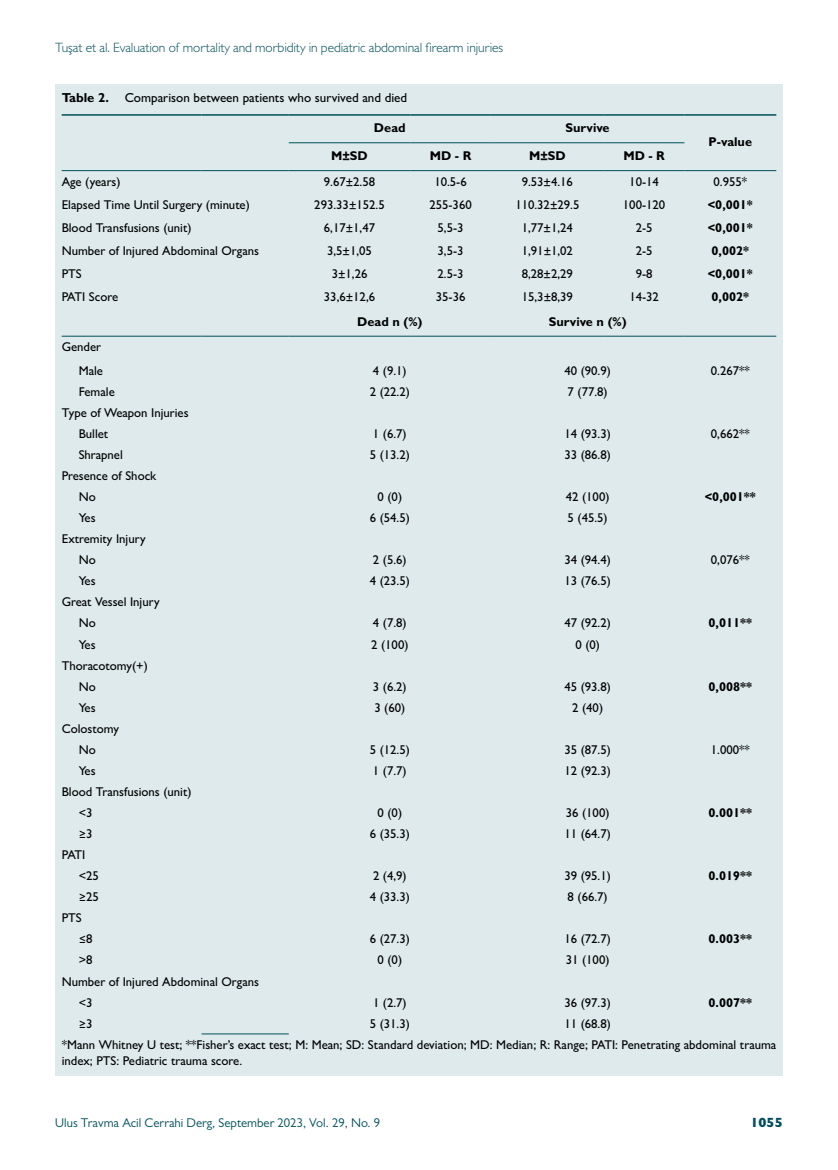
<style>
.page{position:relative;width:838px;height:1170px;background:#fff}
.page>*{position:absolute;margin:0;border:0;box-sizing:border-box;transform-origin:0 0}
.t1{font:300 13.5px "Gill Sans MT Pro";letter-spacing:-.005em;color:#004f5a}
.t2{font:800 13.5px "Gill Sans MT Pro";color:#004f5a}
.t3{font:500 13.05px "Gill Sans MT Pro";color:#000}
.t4{font:500 12.75px/21px "Gill Sans MT Pro";color:#000}
.t5{font:700 12.75px "Gill Sans MT Pro";color:#000}
.t6{font:12.75px "Gill Sans MT Pro";color:#004f5a}
.s1{font-weight:700}
</style>
<div class="page">
<div style="left:55px;top:85px;width:727px;height:991px;background:#deeaec"></div>
<hr style="left:289px;top:142px;width:121px;height:1px;background:#004f5a">
<hr style="left:62px;top:170px;width:139px;height:1px;background:#004f5a">
<hr style="left:201px;top:170px;width:88px;height:1px;background:#004f5a">
<hr style="left:289px;top:170px;width:121px;height:1px;background:#004f5a">
<hr style="left:410px;top:170px;width:81px;height:1px;background:#004f5a">
<hr style="left:491px;top:170px;width:113px;height:1px;background:#004f5a">
<hr style="left:604px;top:170px;width:80px;height:1px;background:#004f5a">
<hr style="left:684px;top:170px;width:92px;height:1px;background:#004f5a">
<hr style="left:62px;top:114px;width:139px;height:2px;background:#004f5a">
<hr style="left:201px;top:114px;width:88px;height:2px;background:#004f5a">
<hr style="left:289px;top:114px;width:121px;height:2px;background:#004f5a">
<hr style="left:410px;top:114px;width:81px;height:2px;background:#004f5a">
<hr style="left:491px;top:114px;width:113px;height:2px;background:#004f5a">
<hr style="left:604px;top:114px;width:80px;height:2px;background:#004f5a">
<hr style="left:684px;top:114px;width:92px;height:2px;background:#004f5a">
<hr style="left:410px;top:142px;width:81px;height:1px;background:#004f5a">
<hr style="left:491px;top:142px;width:113px;height:1px;background:#004f5a">
<hr style="left:201px;top:1033px;width:88px;height:1px;background:#004f5a">
<hr style="left:604px;top:142px;width:80px;height:1px;background:#004f5a">
<hr style="left:62px;top:336px;width:139px;height:1px;background:#004f5a">
<hr style="left:201px;top:336px;width:88px;height:1px;background:#004f5a">
<hr style="left:289px;top:336px;width:121px;height:1px;background:#004f5a">
<hr style="left:410px;top:336px;width:81px;height:1px;background:#004f5a">
<hr style="left:491px;top:336px;width:113px;height:1px;background:#004f5a">
<hr style="left:604px;top:336px;width:80px;height:1px;background:#004f5a">
<hr style="left:684px;top:336px;width:92px;height:1px;background:#004f5a">
<p class="t1" style="left:55px;top:39px;width:449px">Tuşat et al. Evaluation of mortality and morbidity in pediatric abdominal firearm injuries</p>
<p class="t3" style="left:62px;top:90px;width:347px"><span class="s1">Table 2.</span> Comparison between patients who survived and died</p>
<p class="t5" style="left:374px;top:120px;width:33px">Dead</p>
<p class="t5" style="left:565px;top:120px;width:46px">Survive</p>
<p class="t5" style="left:331px;top:148px;width:38px">M±SD</p>
<p class="t5" style="left:430px;top:148px;width:43px">MD - R</p>
<p class="t5" style="left:529px;top:148px;width:38px">M±SD</p>
<p class="t5" style="left:623px;top:148px;width:43px">MD - R</p>
<p class="t5" style="left:708px;top:134px;width:45px">P-value</p>
<p class="t4" style="left:62px;top:171px;width:60px">Age (years)</p>
<p class="t4" style="left:324px;top:171px;width:53px">9.67±2.58</p>
<p class="t4" style="left:434px;top:171px;width:34px">10.5-6</p>
<p class="t4" style="left:521px;top:171px;width:53px">9.53±4.16</p>
<p class="t4" style="left:629px;top:171px;width:31px">10-14</p>
<p class="t4" style="left:713px;top:171px;width:35px">0.955*</p>
<p class="t4" style="left:62px;top:194px;width:190px">Elapsed Time Until Surgery (minute)</p>
<p class="t4" style="left:314px;top:194px;width:72px">293.33±152.5</p>
<p class="t4" style="left:429px;top:194px;width:44px">255-360</p>
<p class="t4" style="left:515px;top:194px;width:66px">110.32±29.5</p>
<p class="t4" style="left:623px;top:194px;width:44px">100-120</p>
<p class="t5" style="left:708px;top:196px;width:47px">&lt;0,001*</p>
<p class="t4" style="left:62px;top:217px;width:131px">Blood Transfusions (unit)</p>
<p class="t4" style="left:324px;top:217px;width:53px">6,17±1,47</p>
<p class="t4" style="left:437px;top:217px;width:28px">5,5-3</p>
<p class="t4" style="left:522px;top:217px;width:53px">1,77±1,24</p>
<p class="t4" style="left:635px;top:217px;width:18px">2-5</p>
<p class="t5" style="left:708px;top:219px;width:47px">&lt;0,001*</p>
<p class="t4" style="left:62px;top:240px;width:199px">Number of Injured Abdominal Organs</p>
<p class="t4" style="left:327px;top:240px;width:46px">3,5±1,05</p>
<p class="t4" style="left:437px;top:240px;width:28px">3,5-3</p>
<p class="t4" style="left:522px;top:240px;width:53px">1,91±1,02</p>
<p class="t4" style="left:635px;top:240px;width:18px">2-5</p>
<p class="t5" style="left:711px;top:242px;width:39px">0,002*</p>
<p class="t4" style="left:62px;top:263px;width:22px">PTS</p>
<p class="t4" style="left:332px;top:262px;width:37px">3±1,26</p>
<p class="t4" style="left:437px;top:262px;width:28px">2.5-3</p>
<p class="t4" style="left:522px;top:262px;width:53px">8,28±2,29</p>
<p class="t4" style="left:635px;top:262px;width:18px">9-8</p>
<p class="t5" style="left:708px;top:265px;width:47px">&lt;0,001*</p>
<p class="t4" style="left:62px;top:286px;width:58px">PATI Score</p>
<p class="t4" style="left:324px;top:285px;width:53px">33,6±12,6</p>
<p class="t4" style="left:436px;top:285px;width:31px">35-36</p>
<p class="t4" style="left:522px;top:285px;width:53px">15,3±8,39</p>
<p class="t4" style="left:629px;top:285px;width:31px">14-32</p>
<p class="t5" style="left:711px;top:288px;width:39px">0,002*</p>
<p class="t5" style="left:357px;top:313px;width:67px">Dead n (%)</p>
<p class="t5" style="left:548px;top:313px;width:79px">Survive n (%)</p>
<p class="t4" style="left:62px;top:335px;width:43px;line-height:23.5px;text-align:right">Gender<br>Male</p>
<p class="t4" style="left:373px;top:360px;width:35px">4 (9.1)</p>
<p class="t4" style="left:564px;top:360px;width:48px">40 (90.9)</p>
<p class="t4" style="left:711px;top:360px;width:40px">0.267**</p>
<p class="t4" style="left:79px;top:381px;width:38px">Female</p>
<p class="t4" style="left:370px;top:381px;width:42px">2 (22.2)</p>
<p class="t4" style="left:567px;top:381px;width:42px">7 (77.8)</p>
<p class="t4" style="left:79px;top:402px;width:111px;text-indent:-17px">Type of Weapon Injuries<br>Bullet</p>
<p class="t4" style="left:373px;top:423px;width:35px">1 (6.7)</p>
<p class="t4" style="left:564px;top:423px;width:48px">14 (93.3)</p>
<p class="t4" style="left:711px;top:423px;width:40px">0,662**</p>
<p class="t4" style="left:79px;top:444px;width:46px">Shrapnel</p>
<p class="t4" style="left:370px;top:444px;width:42px">5 (13.2)</p>
<p class="t4" style="left:564px;top:444px;width:48px">33 (86.8)</p>
<p class="t4" style="left:79px;top:465px;width:79px;text-indent:-17px">Presence of Shock<br>No</p>
<p class="t4" style="left:377px;top:486px;width:26px">0 (0)</p>
<p class="t4" style="left:566px;top:486px;width:45px">42 (100)</p>
<p class="t5" style="left:705px;top:489px;width:52px">&lt;0,001**</p>
<p class="t4" style="left:79px;top:507px;width:18px">Yes</p>
<p class="t4" style="left:370px;top:507px;width:42px">6 (54.5)</p>
<p class="t4" style="left:567px;top:507px;width:42px">5 (45.5)</p>
<p class="t4" style="left:79px;top:528px;width:68px;text-indent:-17px">Extremity Injury<br>No</p>
<p class="t4" style="left:373px;top:549px;width:35px">2 (5.6)</p>
<p class="t4" style="left:564px;top:549px;width:48px">34 (94.4)</p>
<p class="t4" style="left:711px;top:549px;width:40px">0,076**</p>
<p class="t4" style="left:79px;top:570px;width:18px">Yes</p>
<p class="t4" style="left:370px;top:570px;width:42px">4 (23.5)</p>
<p class="t4" style="left:564px;top:570px;width:48px">13 (76.5)</p>
<p class="t4" style="left:79px;top:591px;width:82px;text-indent:-17px">Great Vessel Injury<br>No</p>
<p class="t4" style="left:373px;top:612px;width:35px">4 (7.8)</p>
<p class="t4" style="left:564px;top:612px;width:48px">47 (92.2)</p>
<p class="t5" style="left:708px;top:615px;width:45px">0,011**</p>
<p class="t4" style="left:79px;top:633px;width:18px">Yes</p>
<p class="t4" style="left:371px;top:633px;width:39px">2 (100)</p>
<p class="t4" style="left:575px;top:633px;width:26px">0 (0)</p>
<p class="t4" style="left:79px;top:654px;width:71px;text-indent:-17px">Thoracotomy(+)<br>No</p>
<p class="t4" style="left:373px;top:675px;width:35px">3 (6.2)</p>
<p class="t4" style="left:564px;top:675px;width:48px">45 (93.8)</p>
<p class="t5" style="left:708px;top:678px;width:45px">0,008**</p>
<p class="t4" style="left:79px;top:696px;width:18px">Yes</p>
<p class="t4" style="left:374px;top:696px;width:32px">3 (60)</p>
<p class="t4" style="left:572px;top:696px;width:32px">2 (40)</p>
<p class="t4" style="left:62px;top:717px;width:59px;text-align:center">Colostomy<br>No</p>
<p class="t4" style="left:370px;top:738px;width:42px">5 (12.5)</p>
<p class="t4" style="left:564px;top:738px;width:48px">35 (87.5)</p>
<p class="t4" style="left:711px;top:738px;width:40px">1.000**</p>
<p class="t4" style="left:79px;top:760px;width:18px">Yes</p>
<p class="t4" style="left:373px;top:760px;width:35px">1 (7.7)</p>
<p class="t4" style="left:564px;top:760px;width:48px">12 (92.3)</p>
<p class="t4" style="left:79px;top:781px;width:114px;text-indent:-17px">Blood Transfusions (unit) &lt;3</p>
<p class="t4" style="left:377px;top:802px;width:26px">0 (0)</p>
<p class="t4" style="left:566px;top:802px;width:45px">36 (100)</p>
<p class="t5" style="left:708px;top:804px;width:45px">0.001**</p>
<p class="t4" style="left:79px;top:823px;width:15px">≥3</p>
<p class="t4" style="left:370px;top:823px;width:42px">6 (35.3)</p>
<p class="t4" style="left:564px;top:823px;width:48px">11 (64.7)</p>
<p class="t4" style="left:79px;top:844px;width:22px;text-indent:-17px">PATI &lt;25</p>
<p class="t4" style="left:373px;top:865px;width:35px">2 (4,9)</p>
<p class="t4" style="left:564px;top:865px;width:48px">39 (95.1)</p>
<p class="t5" style="left:708px;top:867px;width:45px">0.019**</p>
<p class="t4" style="left:79px;top:886px;width:22px">≥25</p>
<p class="t4" style="left:370px;top:886px;width:42px">4 (33.3)</p>
<p class="t4" style="left:567px;top:886px;width:42px">8 (66.7)</p>
<p class="t4" style="left:79px;top:907px;width:15px;text-indent:-17px">PTS ≤8</p>
<p class="t4" style="left:370px;top:928px;width:42px">6 (27.3)</p>
<p class="t4" style="left:564px;top:928px;width:48px">16 (72.7)</p>
<p class="t5" style="left:708px;top:931px;width:45px">0.003**</p>
<p class="t4" style="left:79px;top:949px;width:15px">&gt;8</p>
<p class="t4" style="left:377px;top:949px;width:26px">0 (0)</p>
<p class="t4" style="left:566px;top:949px;width:45px">31 (100)</p>
<p class="t4" style="left:79px;top:970px;width:182px;text-indent:-17px">Number of Injured Abdominal Organs &lt;3</p>
<p class="t4" style="left:373px;top:991px;width:35px">1 (2.7)</p>
<p class="t4" style="left:564px;top:991px;width:48px">36 (97.3)</p>
<p class="t5" style="left:708px;top:994px;width:45px">0.007**</p>
<p class="t4" style="left:62px;top:1012px;width:716px;text-indent:503px">11 (68.8)<br>*Mann Whitney U test; **Fisher’s exact test; M: Mean; SD: Standard deviation; MD: Median; R: Range; PATI: Penetrating abdominal trauma</p>
<p class="t4" style="left:62px;top:1050px;width:182px">index; PTS: Pediatric trauma score.</p>
<p class="t4" style="left:79px;top:1012px;width:15px">≥3</p>
<p class="t4" style="left:370px;top:1012px;width:42px">5 (31.3)</p>
<p class="t6" style="left:55px;top:1115px;width:326px">Ulus Travma Acil Cerrahi Derg, September 2023, Vol. 29, No. 9</p>
<p class="t2" style="left:750px;top:1114px;width:34px">1055</p>
</div>
